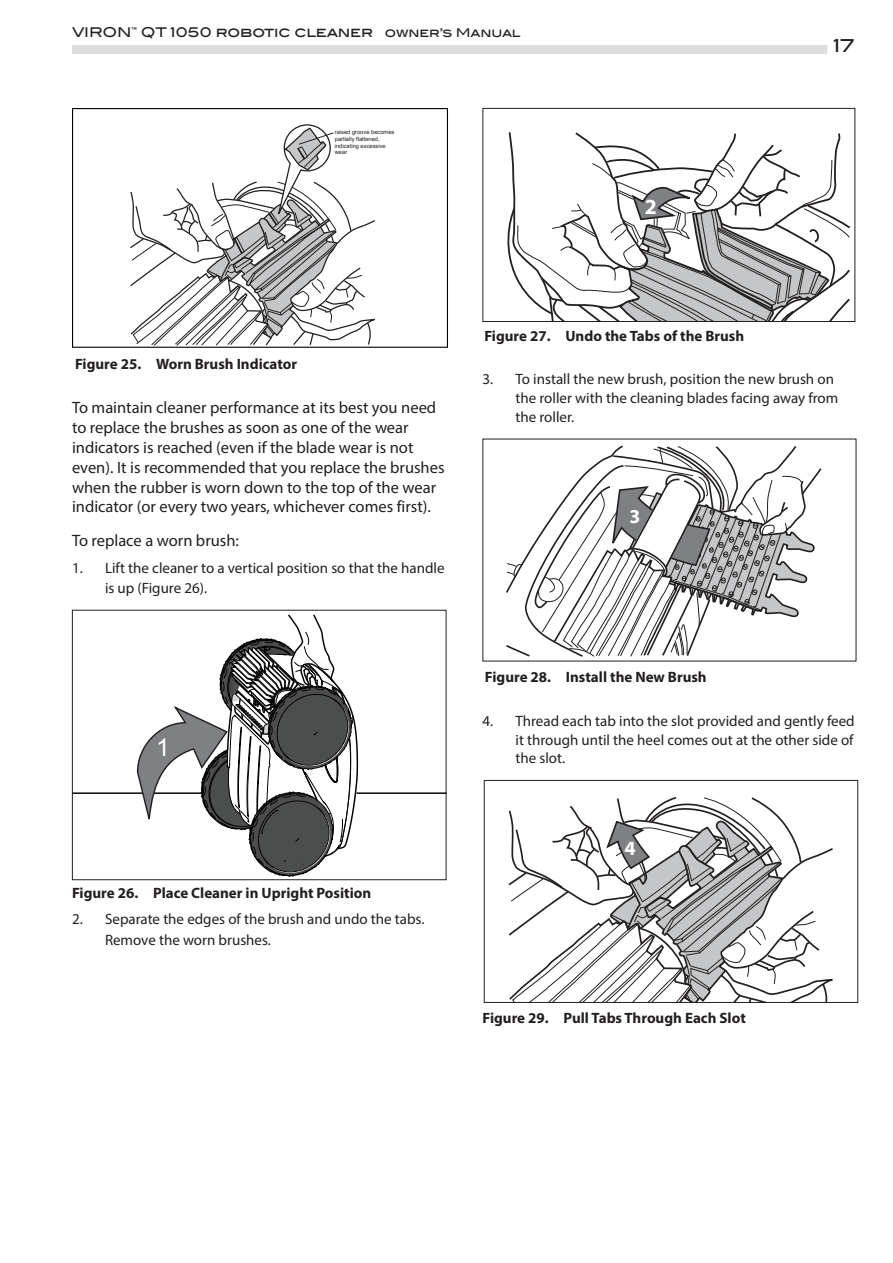
<style>
.page{position:relative;width:893px;height:1263px;background:#fff}
.page>*{position:absolute;margin:0;border:0;box-sizing:border-box;transform-origin:0 0}
.t1{font:24.45px "Arial";color:#fff}
.t2{font:700 21.75px "Myriad";color:#fff}
.t3{font:700 20.25px "Myriad";color:#fff}
.t4{font:700 19.65px "Myriad";color:#fff}
.t5{font:500 18px "Blair ITC";color:#231f20}
.t6{font:16.5px/19.8px "Myriad Pro";color:#231f20}
.t7{font:15px/18.8px "Myriad Pro";color:#231f20}
.t8{font:700 15px "Myriad Pro";color:#231f20}
.t9{font:500 13.5px "Blair ITC";letter-spacing:-.01em;color:#231f20}
.t10{font:5.7px/6.9px "Arial";color:#231f20}
.s1{font-size:12px}
</style>
<div class="page">
<div style="left:72px;top:45px;width:755px;height:9px;background:#dcdddf"></div>
<svg style="left:130px;top:124px;width:245px;height:222px"></svg>
<div style="left:72px;top:108px;width:376px;height:240px;border:1px solid #040503"></div>
<hr style="left:72px;top:792px;width:131px;height:2px;background:#040503">
<hr style="left:357px;top:792px;width:89px;height:2px;background:#040503">
<svg style="left:136px;top:614px;width:223px;height:263px"></svg>
<div style="left:72px;top:610px;width:374px;height:270px;border:1px solid #231f20"></div>
<svg style="left:507px;top:132px;width:343px;height:188px"></svg>
<div style="left:482px;top:108px;width:373px;height:214px;border:1px solid #231f20"></div>
<svg style="left:506px;top:445px;width:316px;height:212px"></svg>
<svg style="left:508px;top:797px;width:325px;height:204px"></svg>
<div style="left:484px;top:780px;width:374px;height:223px;border:1px solid #231f20"></div>
<p class="t9" style="left:72px;top:24px;width:450px">VIRON™ QT 1050 robotic cleaner <span class="s1">owner’s Manual</span></p>
<p class="t10" style="left:335px;top:128px;width:61px">raised groove becomes partially flattened, indicating excessive wear</p>
<h2 class="t2" style="left:645px;top:195px;width:14px">2</h2>
<p class="t5" style="left:833px;top:34px;width:22px">17</p>
<p class="t8" style="left:75px;top:354px;width:224px">Figure 25. Worn Brush Indicator</p>
<p class="t6" style="left:72px;top:398px;width:374px">To maintain cleaner performance at its best you need to replace the brushes as soon as one of the wear indicators is reached (even if the blade wear is not even). It is recommended that you replace the brushes when the rubber is worn down to the top of the wear indicator (or every two years, whichever comes first).</p>
<p class="t6" style="left:72px;top:530px;width:168px">To replace a worn brush:</p>
<p class="t7" style="left:105px;top:557px;width:341px;line-height:20.2px;text-indent:-33px">1. Lift the cleaner to a vertical position so that the handle is up (Figure 26).</p>
<h1 class="t1" style="left:156px;top:731px;width:15px">1</h1>
<p class="t8" style="left:72px;top:883px;width:301px">Figure 26. Place Cleaner in Upright Position</p>
<p class="t7" style="left:105px;top:909px;width:321px;line-height:20.2px;text-indent:-33px">2. Separate the edges of the brush and undo the tabs.<br>Remove the worn brushes.</p>
<p class="t8" style="left:484px;top:326px;width:261px">Figure 27. Undo the Tabs of the Brush</p>
<p class="t7" style="left:515px;top:370px;width:324px;text-indent:-33px">3. To install the new brush, position the new brush on the roller with the cleaning blades facing away from the roller.</p>
<h3 class="t4" style="left:630px;top:507px;width:12px">3</h3>
<p class="t8" style="left:485px;top:667px;width:223px">Figure 28. Install the New Brush</p>
<p class="t7" style="left:515px;top:711px;width:341px;text-align:justify;text-indent:-33px">4. Thread each tab into the slot provided and gently feed it through until the heel comes out at the other side of the slot.</p>
<h3 class="t3" style="left:624px;top:838px;width:13px">4</h3>
<p class="t8" style="left:482px;top:1008px;width:265px">Figure 29. Pull Tabs Through Each Slot</p>
</div>
